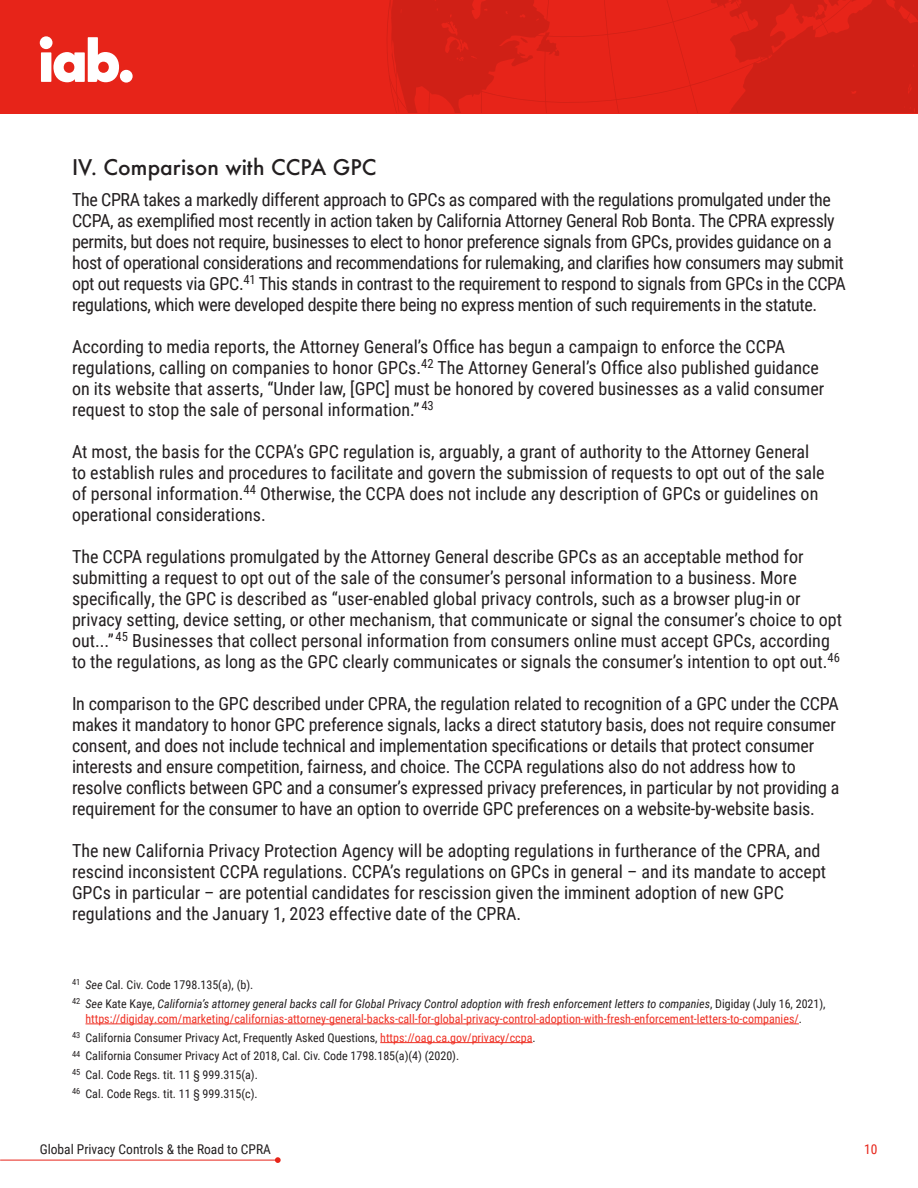
<style>
.page{position:relative;width:918px;height:1188px;background:#fff}
.page>*{position:absolute;margin:0;border:0;box-sizing:border-box;transform-origin:0 0}
.Headline{font:500 21px "Futura";color:#231f20}
.Body{font:18px/21px "Roboto Condensed";color:#231f20}
.Body-2{font:18px/21px "Roboto Condensed";letter-spacing:-.02em;color:#231f20}
.t1{font:13.5px "Roboto Condensed";color:#231f20}
.t2{font:13.5px "Roboto Condensed";color:#e72419}
.Footnote{font:12px/15px "Roboto Condensed";color:#ef3024}
.Footnote-2{font:12px "Roboto Condensed";color:#231f20}
.s1{font-style:italic}
.s2{font-style:italic;color:#231f20}
.s3{color:#231f20}
.s4{color:#ef3024}
</style>
<div class="page">
<div style="left:0;top:0;width:918px;height:114px;background:#e72419"></div>
<hr style="left:0;top:1160px;width:278px;height:1px;background:#e72419">
<svg style="left:275px;top:1157px;width:6px;height:6px"></svg>
<div style="left:40px;top:36px;width:13px;height:13px;background:#fff;border-radius:50%"></div>
<div style="left:120px;top:70px;width:13px;height:13px;background:#fff;border-radius:50%"></div>
<div style="left:41px;top:52px;width:10px;height:30px;background:#fff"></div>
<svg style="left:53px;top:37px;width:66px;height:45px"></svg>
<svg style="left:388px;top:0;width:530px;height:112px"></svg>
<hr style="left:86px;top:1024px;width:713px;height:1px;background:#ef3024">
<hr style="left:380px;top:1042px;width:153px;height:1px;background:#ef3024">
<p class="Headline" style="left:72px;top:153px;width:306px">IV. Comparison with CCPA GPC</p>
<p class="Body-2" style="left:72px;top:189px;width:776px">The CPRA takes a markedly different approach to GPCs as compared with the regulations promulgated under the CCPA, as exemplified most recently in action taken by California Attorney General Rob Bonta. The CPRA expressly permits, but does not require, businesses to elect to honor preference signals from GPCs, provides guidance on a host of operational considerations and recommendations for rulemaking, and clarifies how consumers may submit opt out requests via GPC.<sup>41</sup> This stands in contrast to the requirement to respond to signals from GPCs in the CCPA regulations, which were developed despite there being no express mention of such requirements in the statute.</p>
<p class="Body" style="left:72px;top:336px;width:754px">According to media reports, the Attorney General’s Office has begun a campaign to enforce the CCPA regulations, calling on companies to honor GPCs.<sup>42</sup> The Attorney General’s Office also published guidance on its website that asserts, “Under law, [GPC] must be honored by covered businesses as a valid consumer request to stop the sale of personal information.” <sup>43</sup></p>
<p class="Body" style="left:72px;top:441px;width:754px">At most, the basis for the CCPA’s GPC regulation is, arguably, a grant of authority to the Attorney General to establish rules and procedures to facilitate and govern the submission of requests to opt out of the sale of personal information.<sup>44</sup> Otherwise, the CCPA does not include any description of GPCs or guidelines on operational considerations.</p>
<p class="Body" style="left:72px;top:546px;width:772px">The CCPA regulations promulgated by the Attorney General describe GPCs as an acceptable method for submitting a request to opt out of the sale of the consumer’s personal information to a business. More specifically, the GPC is described as “user-enabled global privacy controls, such as a browser plug-in or privacy setting, device setting, or other mechanism, that communicate or signal the consumer’s choice to opt out...” <sup>45</sup> Businesses that collect personal information from consumers online must accept GPCs, according to the regulations, as long as the GPC clearly communicates or signals the consumer’s intention to opt out.<sup>46</sup></p>
<p class="Body" style="left:72px;top:693px;width:769px">In comparison to the GPC described under CPRA, the regulation related to recognition of a GPC under the CCPA makes it mandatory to honor GPC preference signals, lacks a direct statutory basis, does not require consumer consent, and does not include technical and implementation specifications or details that protect consumer interests and ensure competition, fairness, and choice. The CCPA regulations also do not address how to resolve conflicts between GPC and a consumer’s expressed privacy preferences, in particular by not providing a requirement for the consumer to have an option to override GPC preferences on a website-by-website basis.</p>
<p class="Body" style="left:72px;top:840px;width:756px">The new California Privacy Protection Agency will be adopting regulations in furtherance of the CPRA, and rescind inconsistent CCPA regulations. CCPA’s regulations on GPCs in general – and its mandate to accept GPCs in particular – are potential candidates for rescission given the imminent adoption of new GPC regulations and the January 1, 2023 effective date of the CPRA.</p>
<p class="Footnote-2" style="left:72px;top:977px;width:183px"><sup>41</sup> <span class="s1">See</span> Cal. Civ. Code 1798.135(a), (b).</p>
<p class="Footnote" style="left:86px;top:996px;width:742px;text-indent:-14px"><sup>42</sup> <span class="s2">See</span> <span class="s3">Kate Kaye,</span> <span class="s2">California’s attorney general backs call for Global Privacy Control adoption with fresh enforcement letters to companies</span><span class="s3">, Digiday (July 16, 2021), </span>https://digiday.com/marketing/californias-attorney-general-backs-call-for-global-privacy-control-adoption-with-fresh-enforcement-letters-to-companies/<span class="s3">.</span></p>
<p class="Footnote-2" style="left:72px;top:1029px;width:465px"><sup>43</sup> California Consumer Privacy Act, Frequently Asked Questions, <span class="s4">https://oag.ca.gov/privacy/ccpa</span>.</p>
<p class="Footnote-2" style="left:72px;top:1048px;width:389px"><sup>44</sup> California Consumer Privacy Act of 2018, Cal. Civ. Code 1798.185(a)(4) (2020).</p>
<p class="Footnote-2" style="left:72px;top:1067px;width:187px"><sup>45</sup> Cal. Code Regs. tit. 11 § 999.315(a).</p>
<p class="Footnote-2" style="left:72px;top:1085px;width:187px"><sup>46</sup> Cal. Code Regs. tit. 11 § 999.315(c).</p>
<p class="t1" style="left:40px;top:1140px;width:233px">Global Privacy Controls &amp; the Road to CPRA</p>
<p class="t2" style="left:864px;top:1140px;width:15px">10</p>
</div>
